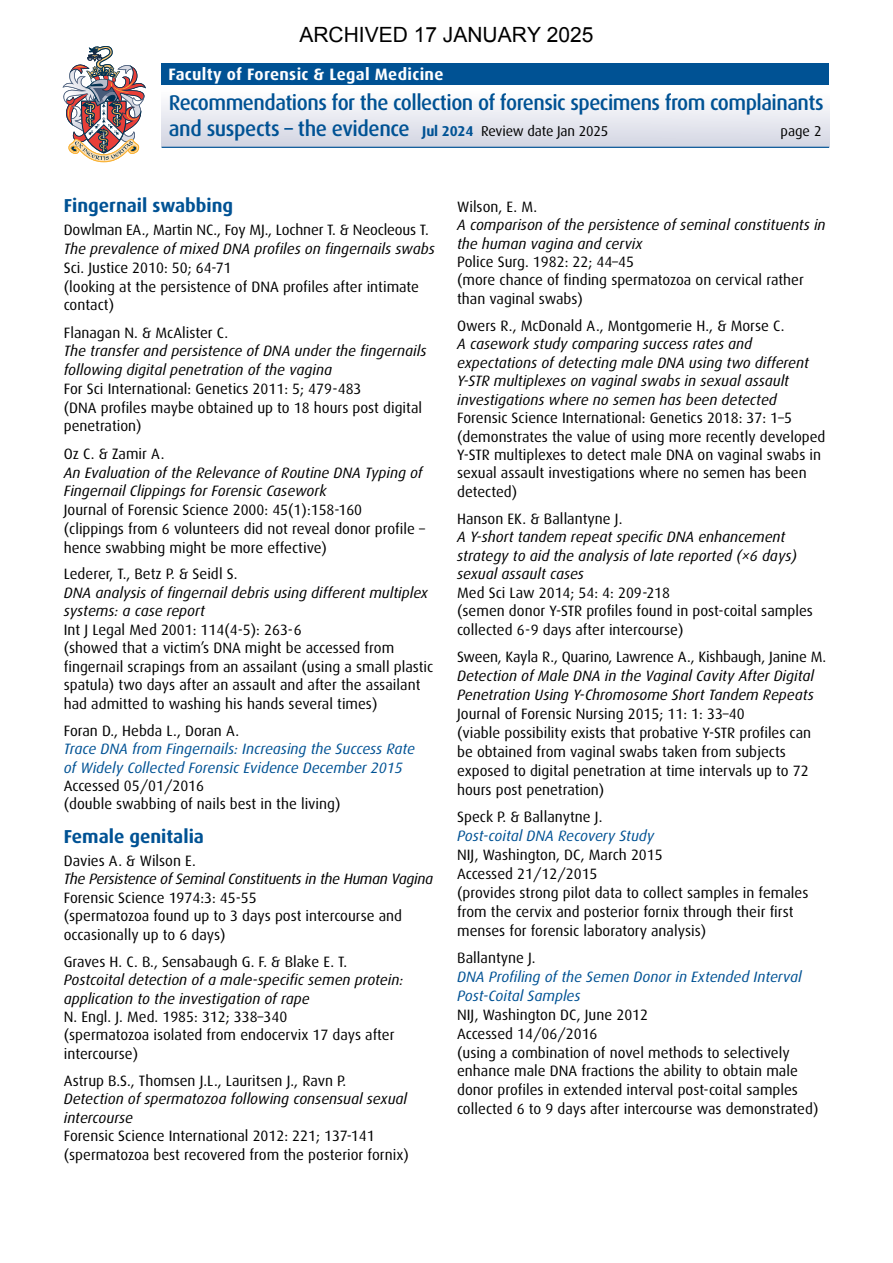
<style>
.page{position:relative;width:893px;height:1263px;background:#fff}
.page>*{position:absolute;margin:0;border:0;box-sizing:border-box;transform-origin:0 0}
.t1{font:500 21.3px/25.5px "Dax";letter-spacing:-.025em;color:#005294}
.t2{font:21px "Arial";color:#000}
.smaller_title{font:700 18.75px "Dax";color:#005294}
.t3{font:700 16.5px "Dax";letter-spacing:.02em;color:#fff}
.main_text{font:15px/18.5px "Dax";color:#000}
.main_text-2{font:italic 15px/18.5px "Dax";color:#005294}
.main_text-3{font:italic 15px "Dax";color:#000}
.t4{font:14.25px "Dax";color:#000}
.s1{font-weight:700;font-size:14.25px}
.s2{font-weight:400;font-size:14.25px;color:#000}
.s3{font-style:italic}
.s4{font-style:normal;color:#000}
.s5{font-style:italic;color:#005294}
</style>
<div class="page">
<div style="left:162px;top:85px;width:667px;height:62px;background:linear-gradient(to bottom,#fff,#d3d6e3)"></div>
<div style="left:162px;top:64px;width:667px;height:21px;background:#005294"></div>
<hr style="left:162px;top:147px;width:667px;height:1px;background:#005294">
<svg style="left:63px;top:46px;width:83px;height:116px"></svg>
<h2 class="t2" style="left:299px;top:23px;width:296px">ARCHIVED 17 JANUARY 2025</h2>
<p class="t3" style="left:168px;top:65px;width:277px">Faculty of Forensic &amp; Legal Medicine</p>
<h1 class="t1" style="left:169px;top:90px;width:656px">Recommendations for the collection of forensic specimens from complainants and suspects – the evidence <span class="s1">Jul 2024</span> <span class="s2">Review date Jan 2025</span></h1>
<p class="t4" style="left:780px;top:123px;width:43px">page 2</p>
<p class="smaller_title" style="left:64px;top:195px;width:171px">Fingernail swabbing</p>
<p class="main_text" style="left:64px;top:221px;width:373px">Dowlman EA., Martin NC., Foy MJ., Lochner T. &amp; Neocleous T.<br><span class="s3">The prevalence of mixed DNA profiles on fingernails swabs </span>Sci. Justice 2010: 50; 64-71<br>(looking at the persistence of DNA profiles after intimate contact)</p>
<p class="main_text" style="left:64px;top:323px;width:364px">Flanagan N. &amp; McAlister C.<br><span class="s3">The transfer and persistence of DNA under the fingernails following digital penetration of the vagina<br></span>For Sci International: Genetics 2011: 5; 479-483<br>(DNA profiles maybe obtained up to 18 hours post digital penetration)</p>
<p class="main_text" style="left:64px;top:444px;width:363px">Oz C. &amp; Zamir A.<br><span class="s3">An Evaluation of the Relevance of Routine DNA Typing of Fingernail Clippings for Forensic Casework<br></span>Journal of Forensic Science 2000: 45(1):158-160 (clippings from 6 volunteers did not reveal donor profile – hence swabbing might be more effective)</p>
<p class="main_text" style="left:64px;top:565px;width:371px">Lederer, T., Betz P. &amp; Seidl S.<br><span class="s3">DNA analysis of fingernail debris using different multiplex systems: a case report<br></span>Int J Legal Med 2001: 114(4-5): 263-6<br>(showed that a victim’s DNA might be accessed from fingernail scrapings from an assailant (using a small plastic spatula) two days after an assault and after the assailant had admitted to washing his hands several times)</p>
<p class="main_text-2" style="left:64px;top:721px;width:353px"><span class="s4">Foran D., Hebda L., Doran A.<br></span>Trace DNA from Fingernails: Increasing the Success Rate of Widely Collected Forensic Evidence December 2015<br><span class="s4">Accessed 05/01/2016<br>(double swabbing of nails best in the living)</span></p>
<p class="smaller_title" style="left:64px;top:826px;width:142px">Female genitalia</p>
<p class="main_text" style="left:64px;top:851px;width:371px">Davies A. &amp; Wilson E.<br><span class="s3">The Persistence of Seminal Constituents in the Human Vagina </span>Forensic Science 1974:3: 45-55<br>(spermatozoa found up to 3 days post intercourse and occasionally up to 6 days)</p>
<p class="main_text" style="left:64px;top:952px;width:341px">Graves H. C. B., Sensabaugh G. F. &amp; Blake E. T.<br><span class="s3">Postcoital detection of a male-specific semen protein: application to the investigation of rape<br></span>N. Engl. J. Med. 1985: 312; 338–340<br>(spermatozoa isolated from endocervix 17 days after intercourse)</p>
<p class="main_text" style="left:64px;top:1071px;width:347px">Astrup B.S., Thomsen J.L., Lauritsen J., Ravn P.<br><span class="s3">Detection of spermatozoa following consensual sexual intercourse<br></span>Forensic Science International 2012: 221; 137-141 (spermatozoa best recovered from the posterior fornix)</p>
<p class="main_text" style="left:457px;top:197px;width:370px">Wilson, E. M.<br><span class="s3">A comparison of the persistence of seminal constituents in the human vagina and cervix<br></span>Police Surg. 1982: 22; 44–45<br>(more chance of finding spermatozoa on cervical rather than vaginal swabs)</p>
<p class="main_text" style="left:457px;top:317px;width:329px">Owers R., McDonald A., Montgomerie H., &amp; Morse C.</p>
<p class="main_text-3" style="left:457px;top:336px;width:297px">A casework study comparing success rates and</p>
<p class="main_text-3" style="left:457px;top:354px;width:353px">expectations of detecting male DNA using two different</p>
<p class="main_text-3" style="left:457px;top:373px;width:333px">Y-STR multiplexes on vaginal swabs in sexual assault</p>
<p class="main_text-3" style="left:457px;top:391px;width:321px">investigations where no semen has been detected</p>
<p class="main_text" style="left:457px;top:409px;width:336px">Forensic Science International: Genetics 2018: 37: 1–5</p>
<p class="main_text" style="left:457px;top:427px;width:370px">(demonstrates the value of using more recently developed</p>
<p class="main_text" style="left:457px;top:446px;width:366px">Y-STR multiplexes to detect male DNA on vaginal swabs in</p>
<p class="main_text" style="left:457px;top:464px;width:351px">sexual assault investigations where no semen has been</p>
<p class="main_text" style="left:457px;top:483px;width:62px">detected)</p>
<p class="main_text" style="left:457px;top:509px;width:357px">Hanson EK. &amp; Ballantyne J.<br><span class="s3">A Y-short tandem repeat specific DNA enhancement strategy to aid the analysis of late reported (≥6 days) sexual assault cases<br></span>Med Sci Law 2014; 54: 4: 209-218<br>(semen donor Y-STR profiles found in post-coital samples collected 6-9 days after intercourse)</p>
<p class="main_text" style="left:457px;top:648px;width:371px;line-height:18.9px">Sween, Kayla R., Quarino, Lawrence A., Kishbaugh, Janine M.<br><span class="s3">Detection of Male DNA in the Vaginal Cavity After Digital Penetration Using Y-Chromosome Short Tandem Repeats </span>Journal of Forensic Nursing 2015; 11: 1: 33–40<br>(viable possibility exists that probative Y-STR profiles can be obtained from vaginal swabs taken from subjects exposed to digital penetration at time intervals up to 72 hours post penetration)</p>
<p class="main_text" style="left:457px;top:808px;width:353px;line-height:18.9px">Speck P. &amp; Ballanytne J.<br><span class="s5">Post-coital DNA Recovery Study<br></span>NIJ, Washington, DC, March 2015<br>Accessed 21/12/2015<br>(provides strong pilot data to collect samples in females from the cervix and posterior fornix through their first menses for forensic laboratory analysis)</p>
<p class="main_text" style="left:457px;top:948px;width:346px;line-height:18.9px">Ballantyne J.<br><span class="s5">DNA Profiling of the Semen Donor in Extended Interval<br>Post-Coital Samples<br></span>NIJ, Washington DC, June 2012<br>Accessed 14/06/2016<br>(using a combination of novel methods to selectively</p>
<p class="main_text" style="left:457px;top:1062px;width:342px">enhance male DNA fractions the ability to obtain male</p>
<p class="main_text" style="left:457px;top:1081px;width:342px">donor profiles in extended interval post-coital samples</p>
<p class="main_text" style="left:457px;top:1100px;width:363px">collected 6 to 9 days after intercourse was demonstrated)</p>
</div>
